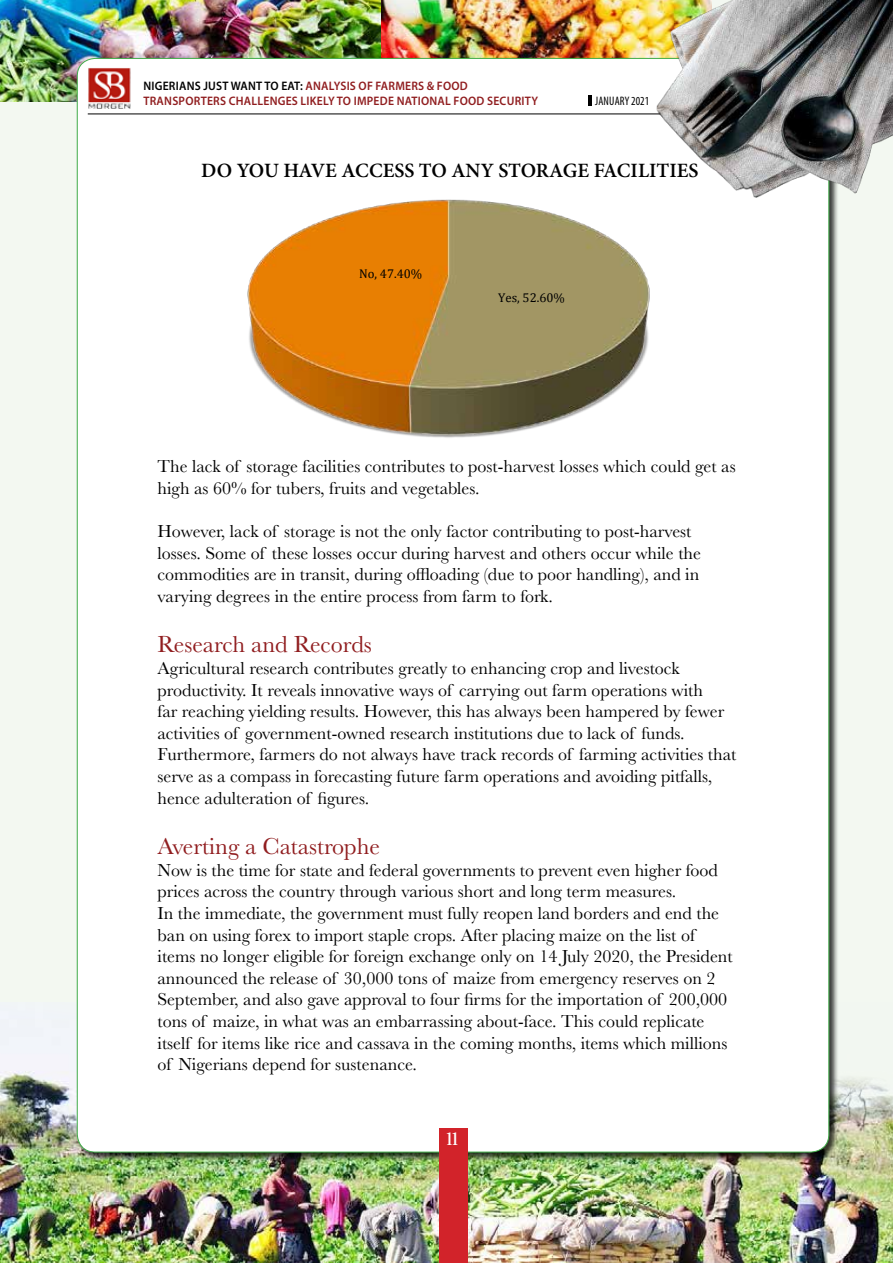
<style>
.page{position:relative;width:893px;height:1263px;background:#fff}
.page>*{position:absolute;margin:0;border:0;box-sizing:border-box;transform-origin:0 0}
.t1{font:24px "Baskerville";color:#901d1f}
.t2{font:600 20.4px "Minion Pro";color:#000}
.t3{font:18px/21.6px "Baskerville";color:#000}
.t4{font:18px "Rocky";color:#fff}
.t5{font:12.75px "Cambria";color:#000}
.t6{font:600 12.3px/14.9px "Myriad Pro";letter-spacing:.02em;color:#901d1f;scale:.94 1}
.t7{font:condensed 12.3px "Myriad Pro";letter-spacing:.01em;color:#000;scale:.94 1}
.s1{color:#000}
</style>
<div class="page">
<div style="left:0;top:0;width:893px;height:1257px;background:#f3f8f1"></div>
<img style="left:0;top:1016px;width:893px;height:247px">
<img style="left:0;top:0;width:381px;height:102px">
<img style="left:381px;top:0;width:276px;height:58px">
<div style="left:76px;top:58px;width:763px;height:1104px;background:#000;opacity:.75"></div>
<div style="left:77px;top:58px;width:752px;height:1094px;background:#fff;border-radius:18px"></div>
<img style="left:88px;top:68px;width:43px;height:41px">
<div style="left:439px;top:1128px;width:28px;height:135px;background:#d2232a"></div>
<hr style="left:88px;top:114px;width:616px;height:1px;background:#000">
<img style="left:657px;top:0;width:236px;height:197px">
<svg style="left:588px;top:95px;width:3px;height:11px"></svg>
<svg style="left:247px;top:184px;width:423px;height:254px"></svg>
<p class="t6" style="left:143px;top:78px;width:421px"><span class="s1">NIGERIANS JUST WANT TO EAT:</span> ANALYSIS OF FARMERS &amp; FOOD<br>TRANSPORTERS CHALLENGES LIKELY TO IMPEDE NATIONAL FOOD SECURITY</p>
<p class="t7" style="left:595px;top:94px;width:59px">JANUARY 2021</p>
<p class="t2" style="left:201px;top:157px;width:499px">DO YOU HAVE ACCESS TO ANY STORAGE FACILITIES</p>
<p class="t5" style="left:359px;top:266px;width:65px">No, 47.40%</p>
<p class="t5" style="left:498px;top:290px;width:68px">Yes, 52.60%</p>
<p class="t3" style="left:158px;top:456px;width:580px">The lack of storage facilities contributes to post-harvest losses which could get as high as 60% for tubers, fruits and vegetables.</p>
<p class="t3" style="left:158px;top:521px;width:545px">However, lack of storage is not the only factor contributing to post-harvest losses. Some of these losses occur during harvest and others occur while the commodities are in transit, during offloading (due to poor handling), and in varying degrees in the entire process from farm to fork.</p>
<h1 class="t1" style="left:158px;top:629px;width:216px">Research and Records</h1>
<p class="t3" style="left:158px;top:658px;width:580px">Agricultural research contributes greatly to enhancing crop and livestock productivity. It reveals innovative ways of carrying out farm operations with<br>far reaching yielding results. However, this has always been hampered by fewer activities of government-owned research institutions due to lack of funds.<br>Furthermore, farmers do not always have track records of farming activities that serve as a compass in forecasting future farm operations and avoiding pitfalls, hence adulteration of figures.</p>
<h1 class="t1" style="left:158px;top:831px;width:224px">Averting a Catastrophe</h1>
<p class="t3" style="left:158px;top:859px;width:577px">Now is the time for state and federal governments to prevent even higher food prices across the country through various short and long term measures.<br>In the immediate, the government must fully reopen land borders and end the ban on using forex to import staple crops. After placing maize on the list of items no longer eligible for foreign exchange only on 14 July 2020, the President announced the release of 30,000 tons of maize from emergency reserves on 2<br>September, and also gave approval to four firms for the importation of 200,000 tons of maize, in what was an embarrassing about-face. This could replicate itself for items like rice and cassava in the coming months, items which millions of Nigerians depend for sustenance.</p>
<p class="t4" style="left:446px;top:1128px;width:13px">11</p>
</div>
